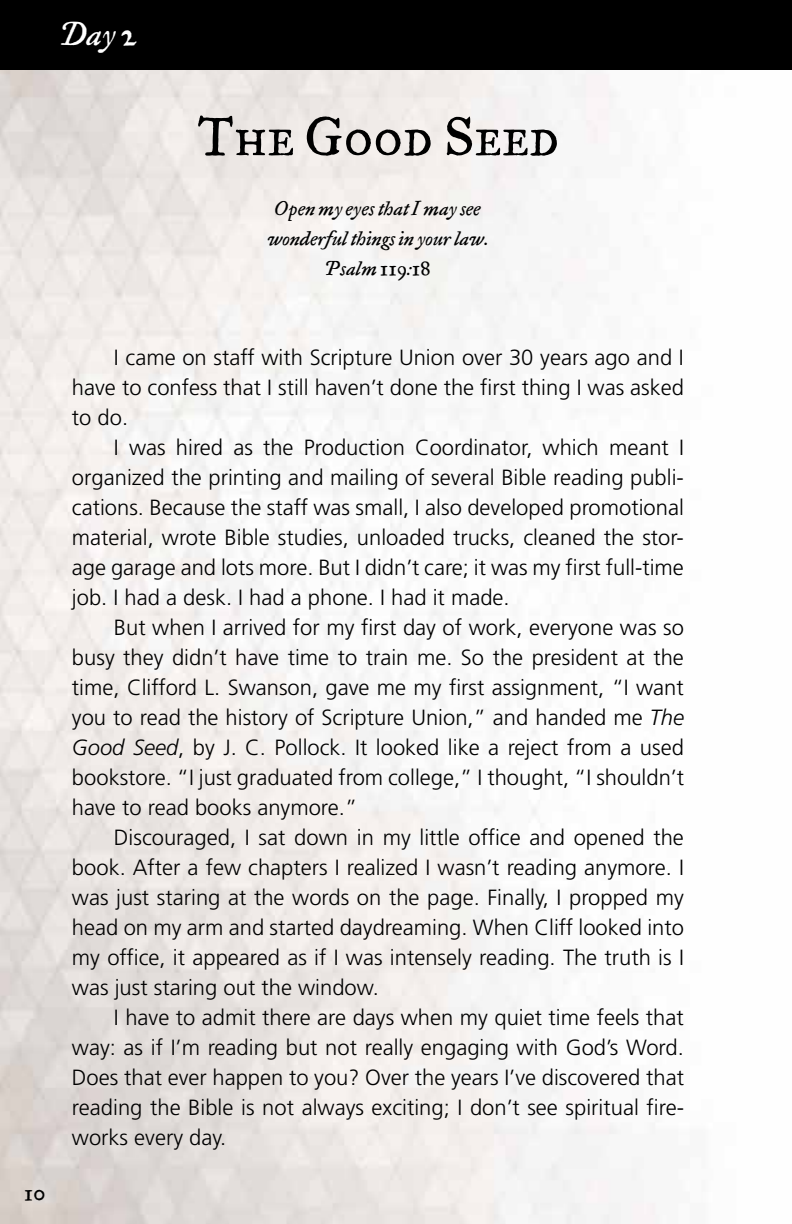
<style>
.page{position:relative;width:792px;height:1224px;background:#fff}
.page>*{position:absolute;margin:0;border:0;box-sizing:border-box;transform-origin:0 0}
.t1{font:60px "Historical Fell Type Roman SC";color:#000}
.t2{font:italic 36px "Historical Fell Type";color:#fff}
.t3{font:24px "Historical Fell Type Roman";color:#000}
.t4{font:300 22px/30px "Frutiger";color:#000;text-align:justify}
.t5{font:italic 22px/30px "Historical Fell Type";color:#000;text-align:center}
.s1{font-style:italic}
</style>
<div class="page">
<div style="left:0;top:0;width:792px;height:70px;background:#000"></div>
<h2 class="t2" style="left:61px;top:11px;width:76px">Day 2</h2>
<h1 class="t1" style="left:196px;top:102px;width:365px">The Good Seed</h1>
<p class="t5" style="left:267px;top:193px;width:223px">Open my eyes that I may see wonderful things in your law.<br>Psalm 119:18</p>
<p class="t3" style="left:24px;top:1178px;width:23px">10</p>
<p class="t4" style="left:72px;top:343px;width:614px;text-indent:42px">I came on staff with Scripture Union over 30 years ago and I have to confess that I still haven’t done the first thing I was asked to do.</p>
<p class="t4" style="left:72px;top:433px;width:614px;text-indent:42px">I was hired as the Production Coordinator, which meant I organized the printing and mailing of several Bible reading publi&shy;cations. Because the staff was small, I also developed promotional material, wrote Bible studies, unloaded trucks, cleaned the stor&shy;age garage and lots more. But I didn’t care; it was my first full-time job. I had a desk. I had a phone. I had it made.</p>
<p class="t4" style="left:72px;top:613px;width:614px;text-indent:42px">But when I arrived for my first day of work, everyone was so busy they didn’t have time to train me. So the president at the time, Clifford L. Swanson, gave me my first assignment, “I want you to read the history of Scripture Union,” and handed me <span class="s1">The Good Seed</span>, by J. C. Pollock. It looked like a reject from a used bookstore. “I just graduated from college,” I thought, “I shouldn’t have to read books anymore.”</p>
<p class="t4" style="left:72px;top:823px;width:614px;text-indent:42px">Discouraged, I sat down in my little office and opened the book. After a few chapters I realized I wasn’t reading anymore. I was just staring at the words on the page. Finally, I propped my head on my arm and started daydreaming. When Cliff looked into my office, it appeared as if I was intensely reading. The truth is I was just staring out the window.</p>
<p class="t4" style="left:72px;top:1003px;width:614px;text-indent:42px">I have to admit there are days when my quiet time feels that way: as if I’m reading but not really engaging with God’s Word.<br>Does that ever happen to you? Over the years I’ve discovered that reading the Bible is not always exciting; I don’t see spiritual fire&shy;works every day.</p>
</div>
